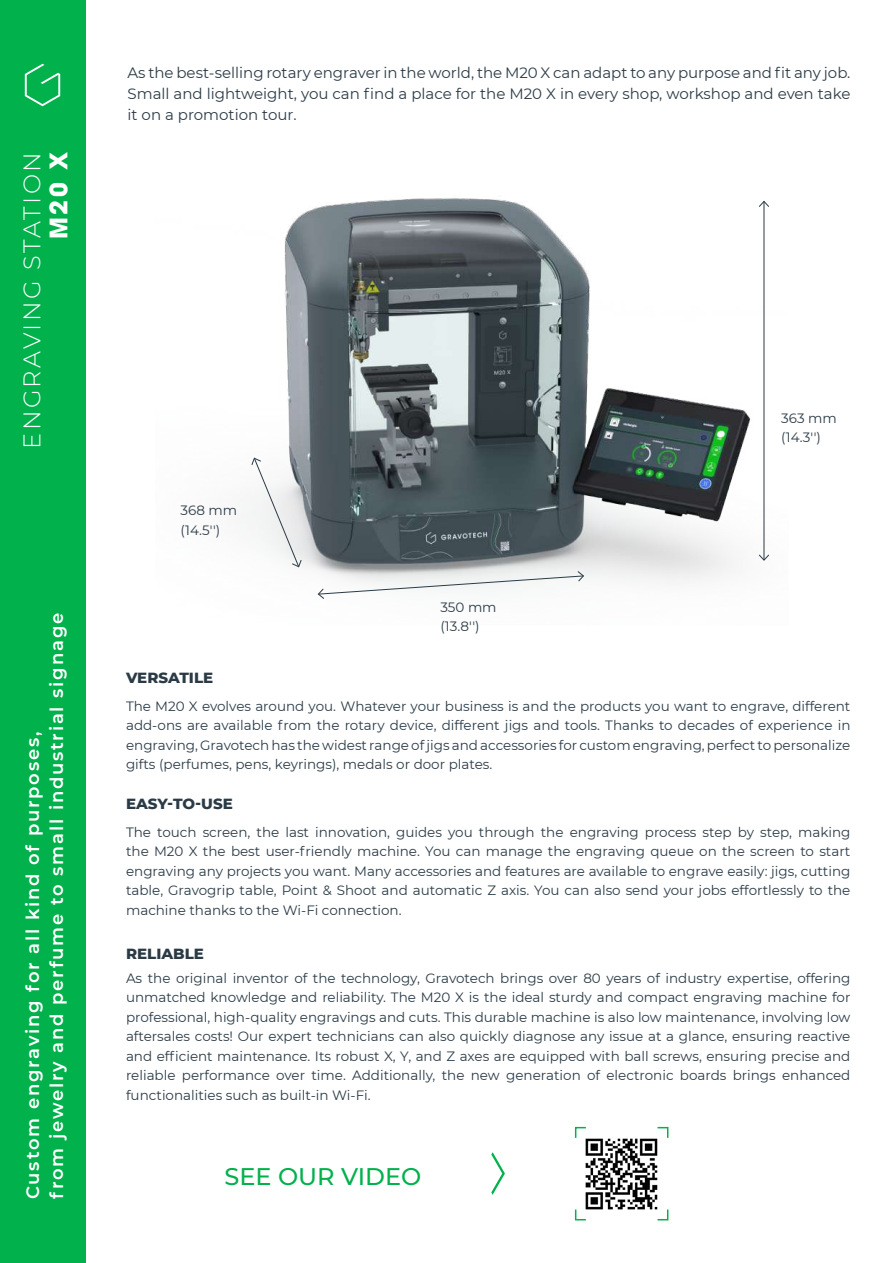
<style>
.page{position:relative;width:893px;height:1263px;background:#fff}
.page>*{position:absolute;margin:0;border:0;box-sizing:border-box;transform-origin:0 0}
.t1{font:300 24px "Montserrat";letter-spacing:.1em;color:#fff}
.t2{font:500 24px "Montserrat";color:#00b14c}
.t3{font:700 24px "Avant Garde";color:#fff}
.t4{font:600 18px/24px "Montserrat";letter-spacing:.1em;color:#fff}
.t5{font:15px/21px "Montserrat";color:#2b3b46;text-align:justify}
.t6{font:800 15px "Montserrat";color:#2b3b46}
.t7{font:13.5px/19.5px "Montserrat";color:#2b3b46;text-align:justify}
</style>
<div class="page">
<div style="left:0;top:0;width:85px;height:1263px;background:#00b14c"></div>
<svg style="left:25px;top:64px;width:35px;height:42px"></svg>
<img style="left:246px;top:198px;width:518px;height:384px">
<svg style="left:491px;top:1152px;width:14px;height:43px"></svg>
<svg style="left:317px;top:570px;width:267px;height:29px"></svg>
<svg style="left:251px;top:457px;width:51px;height:111px"></svg>
<hr style="left:764px;top:201px;width:1px;height:359px;background:#2b3b46">
<svg style="left:758px;top:200px;width:11px;height:8px"></svg>
<svg style="left:758px;top:554px;width:12px;height:7px"></svg>
<svg style="left:574px;top:1126px;width:12px;height:12px"></svg>
<svg style="left:574px;top:1209px;width:12px;height:12px"></svg>
<svg style="left:657px;top:1126px;width:12px;height:12px"></svg>
<svg style="left:657px;top:1209px;width:12px;height:12px"></svg>
<img style="left:583px;top:1135px;width:76px;height:77px">
<h1 class="t1" style="left:16px;top:449px;width:298px;rotate:-90deg">ENGRAVING STATION</h1>
<h1 class="t3" style="left:43px;top:239px;width:88px;rotate:-90deg">M20 X</h1>
<h2 class="t4" style="left:20px;top:1199px;width:588px;rotate:-90deg">Custom engraving for all kind of purposes,<br>from jewelry and perfume to small industrial signage</h2>
<p class="t5" style="left:128px;top:62px;width:724px">As the best-selling rotary engraver in the world, the M20 X can adapt to any purpose and fit any job.<br>Small and lightweight, you can find a place for the M20 X in every shop, workshop and even take it on a promotion tour.</p>
<p class="t7" style="left:181px;top:500px;width:58px">368 mm (14.5'')</p>
<p class="t7" style="left:440px;top:597px;width:58px">350 mm (13.8'')</p>
<p class="t7" style="left:781px;top:408px;width:57px">363 mm (14.3'')</p>
<p class="t6" style="left:126px;top:666px;width:89px">VERSATILE</p>
<p class="t7" style="left:126px;top:696px;width:726px">The M20 X evolves around you. Whatever your business is and the products you want to engrave, different add-ons are available from the rotary device, different jigs and tools. Thanks to decades of experience in engraving, Gravotech has the widest range of jigs and accessories for custom engraving, perfect to personalize gifts (perfumes, pens, keyrings), medals or door plates.</p>
<p class="t6" style="left:126px;top:792px;width:108px">EASY-TO-USE</p>
<p class="t7" style="left:126px;top:821px;width:726px">The touch screen, the last innovation, guides you through the engraving process step by step, making the M20 X the best user-friendly machine. You can manage the engraving queue on the screen to start engraving any projects you want. Many accessories and features are available to engrave easily: jigs, cutting table, Gravogrip table, Point &amp; Shoot and automatic Z axis. You can also send your jobs effortlessly to the machine thanks to the Wi-Fi connection.</p>
<p class="t6" style="left:126px;top:943px;width:79px">RELIABLE</p>
<p class="t7" style="left:126px;top:968px;width:726px">As the original inventor of the technology, Gravotech brings over 80 years of industry expertise, offering unmatched knowledge and reliability. The M20 X is the ideal sturdy and compact engraving machine for professional, high-quality engravings and cuts. This durable machine is also low maintenance, involving low aftersales costs! Our expert technicians can also quickly diagnose any issue at a glance, ensuring reactive and efficient maintenance. Its robust X, Y, and Z axes are equipped with ball screws, ensuring precise and reliable performance over time. Additionally, the new generation of electronic boards brings enhanced functionalities such as built-in Wi-Fi.</p>
<h1 class="t2" style="left:225px;top:1160px;width:198px">SEE OUR VIDEO</h1>
</div>
